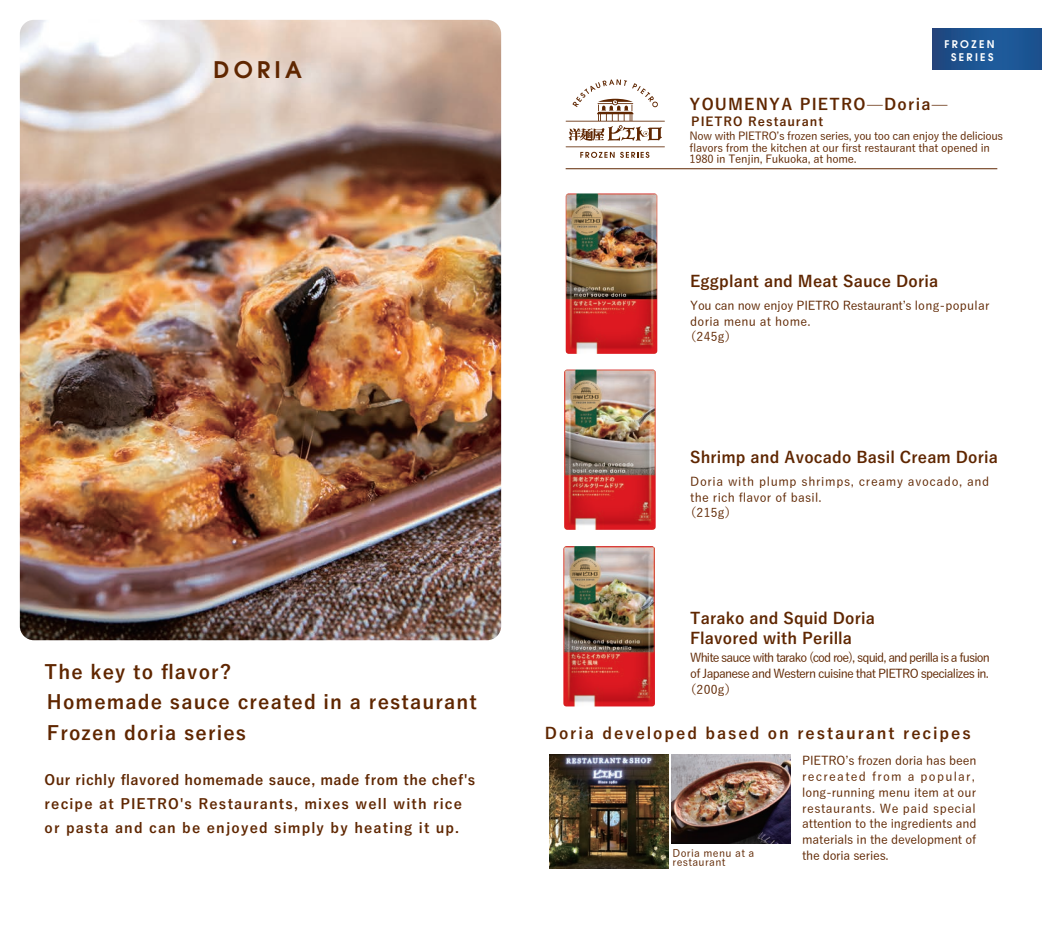
<style>
.page{position:relative;width:1042px;height:943px;background:#fff}
.page>*{position:absolute;margin:0;border:0;box-sizing:border-box;transform-origin:0 0}
.t1{font:600 22.75px "ITC Avant Garde Pro";letter-spacing:.185em;color:#5f2600}
.t2{font:700 19.25px/30.3px "Yu Go";letter-spacing:.06em;color:#5f2600}
.t3{font:700 15.75px/19.2px "Yu Go";letter-spacing:.015em;color:#5f2600}
.t4{font:700 15.75px "Yu Go";letter-spacing:.125em;color:#5f2600}
.t5{font:700 15.75px "Yu Go";letter-spacing:.08em;color:#5f2600}
.t6{font:700 14px/24.2px "Yu Go";letter-spacing:.08em;color:#5f2600}
.t7{font:500 12.25px/15.8px "Yu Go";letter-spacing:-.015em;color:#5f2600;text-align:justify}
.t8{font:500 12.25px "Yu Go";letter-spacing:-.07em;color:#5f2600}
.t9{font:500 12.25px "Yu Go";letter-spacing:-.06em;color:#5f2600}
.t10{font:500 12.25px "Yu Go";letter-spacing:.055em;color:#5f2600}
.t11{font:500 12.25px "Yu Go";letter-spacing:.02em;color:#5f2600}
.t12{font:700 12.25px "Yu Go";letter-spacing:.085em;color:#5f2600}
.t13{font:500 11.2px/11.4px "Yu Go";letter-spacing:-.02em;color:#5f2600}
.t14{font:500 10.5px "Yu Go";letter-spacing:.03em;color:#5f2600}
.t15{font:600 10.5px/13.7px "ITC Avant Garde Pro";letter-spacing:.225em;color:#fff;text-align:center}
</style>
<div class="page">
<img style="left:20px;top:20px;width:481px;height:620px">
<img style="left:564px;top:369px;width:92px;height:161px">
<img style="left:563px;top:546px;width:92px;height:160px">
<img style="left:566px;top:193px;width:91px;height:161px">
<img style="left:672px;top:754px;width:119px;height:89px">
<img style="left:550px;top:754px;width:118px;height:114px">
<svg style="left:565px;top:79px;width:100px;height:79px"></svg>
<hr style="left:566px;top:168px;width:431px;height:1px;background:#5f2600">
<div style="left:932px;top:28px;width:110px;height:41px;background:linear-gradient(to right,#1f4d87,#1b599a)"></div>
<h1 class="t1" style="left:214px;top:54px;width:90px">DORIA</h1>
<h2 class="t2" style="left:45px;top:657px;width:434px">The key to flavor?<br>Homemade sauce created in a restaurant<br>Frozen doria series</h2>
<p class="t6" style="left:45px;top:767px;width:432px">Our richly flavored homemade sauce, made from the chef's recipe at PIETRO's Restaurants, mixes well with rice or pasta and can be enjoyed simply by heating it up.</p>
<p class="t15" style="left:944px;top:37px;width:52px">FROZEN<br>SERIES</p>
<p class="t5" style="left:689px;top:96px;width:260px">YOUMENYA PIETRO̶Doria̶</p>
<p class="t12" style="left:691px;top:114px;width:133px">PIETRO Restaurant</p>
<p class="t13" style="left:689px;top:129px;width:315px">Now with PIETROʼs frozen series, you too can enjoy the delicious flavors from the kitchen at our first restaurant that opened in<br>1980 in Tenjin, Fukuoka, at home.</p>
<p class="t3" style="left:690px;top:272px;width:250px">Eggplant and Meat Sauce Doria</p>
<p class="t7" style="left:690px;top:296px;width:301px">You can now enjoy PIETRO Restaurantʼs long-popular</p>
<p class="t11" style="left:690px;top:310px;width:122px">doria menu at home.</p>
<p class="t7" style="left:684px;top:327px;width:54px">（245g）</p>
<p class="t3" style="left:690px;top:448px;width:309px">Shrimp and Avocado Basil Cream Doria</p>
<p class="t10" style="left:690px;top:470px;width:301px">Doria with plump shrimps, creamy avocado, and</p>
<p class="t11" style="left:690px;top:486px;width:133px">the rich flavor of basil.</p>
<p class="t7" style="left:684px;top:503px;width:54px">（215g）</p>
<p class="t3" style="left:690px;top:609px;width:186px">Tarako and Squid Doria<br>Flavored with Perilla</p>
<p class="t8" style="left:690px;top:646px;width:301px">White sauce with tarako (cod roe), squid, and perilla is a fusion</p>
<p class="t9" style="left:690px;top:662px;width:300px">of Japanese and Western cuisine that PIETRO specializes in.</p>
<p class="t7" style="left:684px;top:680px;width:54px">（200g）</p>
<p class="t4" style="left:545px;top:724px;width:427px">Doria developed based on restaurant recipes</p>
<p class="t7" style="left:802px;top:751px;width:176px">PIETROʼs frozen doria has been recreated from a popular, long-running menu item at our restaurants. We paid special attention to the ingredients and materials in the development of</p>
<p class="t14" style="left:672px;top:843px;width:83px">Doria menu at a</p>
<p class="t7" style="left:802px;top:845px;width:88px">the doria series.</p>
<p class="t14" style="left:672px;top:852px;width:54px">restaurant</p>
</div>
